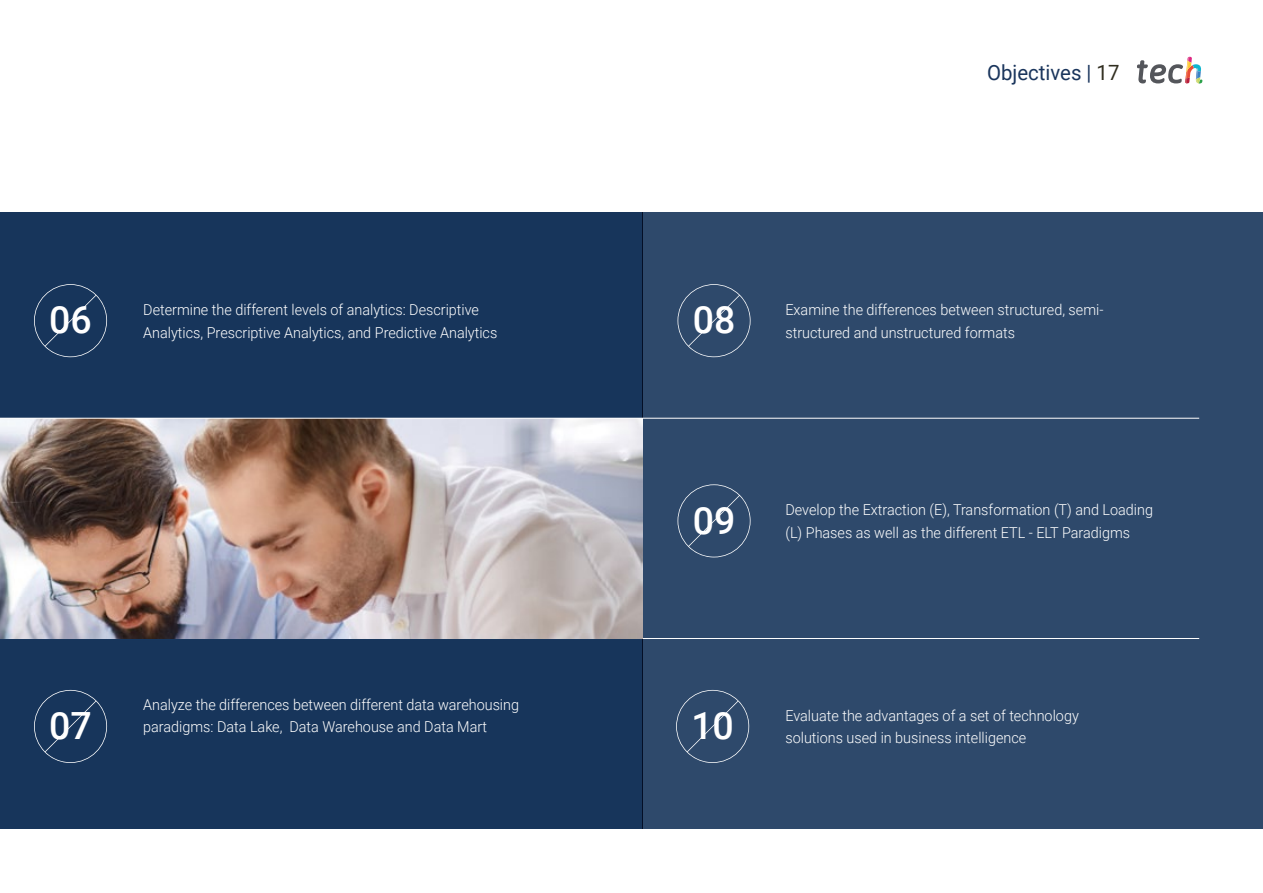
<style>
.page{position:relative;width:1263px;height:893px;background:#fff}
.page>*{position:absolute;margin:0;border:0;box-sizing:border-box;transform-origin:0 0}
.t1{font:500 37.5px "Roboto";color:#fff}
.t2{font:21px "Roboto";color:#1a355c}
.t3{font:300 15px/22.5px "Roboto";color:#fff;scale:.96 1}
.s1{color:#312e20}
</style>
<div class="page">
<svg style="left:1137px;top:57px;width:65px;height:27px"></svg>
<div style="left:0;top:213px;width:642px;height:616px;background:#17355b"></div>
<div style="left:642px;top:213px;width:621px;height:616px;background:#2e496b"></div>
<svg style="left:677px;top:284px;width:73px;height:73px"></svg>
<svg style="left:677px;top:484px;width:73px;height:73px"></svg>
<svg style="left:34px;top:690px;width:73px;height:73px"></svg>
<svg style="left:676px;top:690px;width:73px;height:73px"></svg>
<svg style="left:34px;top:284px;width:73px;height:73px"></svg>
<hr style="left:0;top:638px;width:1199px;height:1px;background:#fff">
<img style="left:0;top:419px;width:642px;height:220px">
<hr style="left:0;top:418px;width:1199px;height:1px;background:#fff">
<h2 class="t2" style="left:987px;top:57px;width:134px">Objectives | <span class="s1">17</span></h2>
<h1 class="t1" style="left:49px;top:294px;width:44px">06</h1>
<p class="t3" style="left:143px;top:298px;width:370px">Determine the different levels of analytics: Descriptive<br>Analytics, Prescriptive Analytics, and Predictive Analytics</p>
<h1 class="t1" style="left:693px;top:294px;width:44px">08</h1>
<p class="t3" style="left:785px;top:298px;width:333px">Examine the differences between structured, semi&shy;structured and unstructured formats</p>
<h1 class="t1" style="left:693px;top:494px;width:44px">09</h1>
<p class="t3" style="left:785px;top:498px;width:384px">Develop the Extraction (E), Transformation (T) and Loading (L) Phases as well as the different ETL - ELT Paradigms</p>
<p class="t3" style="left:143px;top:692px;width:393px">Analyze the differences between different data warehousing paradigms: Data Lake, Data Warehouse and Data Mart</p>
<p class="t3" style="left:785px;top:704px;width:307px">Evaluate the advantages of a set of technology solutions used in business intelligence</p>
<h1 class="t1" style="left:49px;top:699px;width:44px">07</h1>
<h1 class="t1" style="left:691px;top:699px;width:44px">10</h1>
</div>
